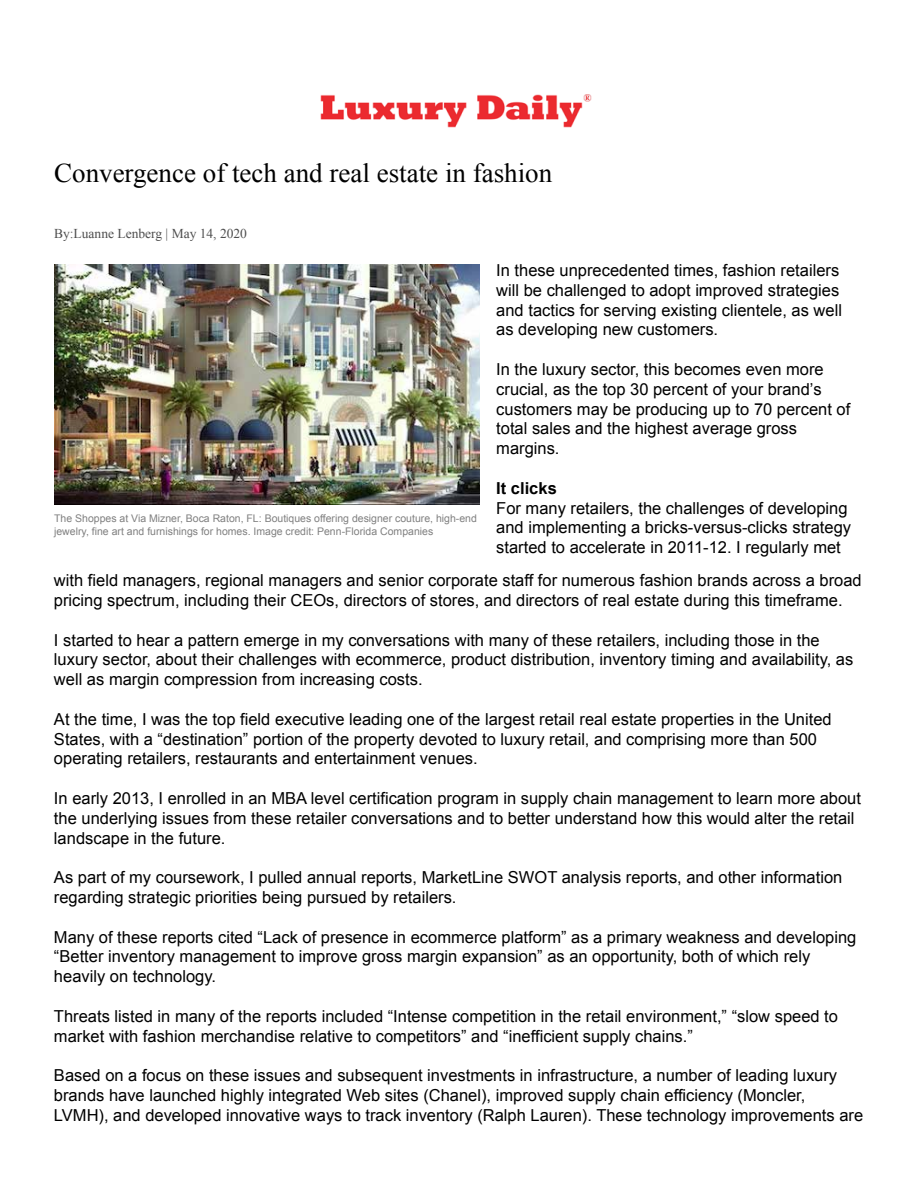
<style>
.page{position:relative;width:918px;height:1188px;background:#fff}
.page>*{position:absolute;margin:0;border:0;box-sizing:border-box;transform-origin:0 0}
.t1{font:27px "Times New Roman";color:#000}
.t2{font:16.5px/19.8px "Arial";color:#000}
.t3{font:700 16.5px "Arial";color:#000}
.t4{font:13.5px "Times New Roman";color:#4d4d4d}
.t5{font:10.5px/12.6px "Arial";color:#808080}
</style>
<div class="page">
<img style="left:320px;top:94px;width:272px;height:34px">
<img style="left:54px;top:264px;width:426px;height:240px">
<h1 class="t1" style="left:54px;top:155px;width:500px">Convergence of tech and real estate in fashion</h1>
<p class="t4" style="left:54px;top:225px;width:194px">By:Luanne Lenberg | May 14, 2020</p>
<p class="t2" style="left:496px;top:261px;width:347px">In these unprecedented times, fashion retailers will be challenged to adopt improved strategies and tactics for serving existing clientele, as well as developing new customers.</p>
<p class="t2" style="left:496px;top:360px;width:356px">In the luxury sector, this becomes even more crucial, as the top 30 percent of your brand’s customers may be producing up to 70 percent of total sales and the highest average gross margins.</p>
<p class="t3" style="left:496px;top:477px;width:62px">It clicks</p>
<p class="t2" style="left:496px;top:498px;width:356px">For many retailers, the challenges of developing and implementing a bricks-versus-clicks strategy started to accelerate in 2011-12. I regularly met</p>
<p class="t2" style="left:54px;top:571px;width:809px">with field managers, regional managers and senior corporate staff for numerous fashion brands across a broad pricing spectrum, including their CEOs, directors of stores, and directors of real estate during this timeframe.</p>
<p class="t2" style="left:54px;top:630px;width:801px">I started to hear a pattern emerge in my conversations with many of these retailers, including those in the luxury sector, about their challenges with ecommerce, product distribution, inventory timing and availability, as well as margin compression from increasing costs.</p>
<p class="t2" style="left:54px;top:709px;width:779px">At the time, I was the top field executive leading one of the largest retail real estate properties in the United<br>States, with a “destination” portion of the property devoted to luxury retail, and comprising more than 500 operating retailers, restaurants and entertainment venues.</p>
<p class="t2" style="left:54px;top:788px;width:809px">In early 2013, I enrolled in an MBA level certification program in supply chain management to learn more about the underlying issues from these retailer conversations and to better understand how this would alter the retail landscape in the future.</p>
<p class="t2" style="left:54px;top:868px;width:790px">As part of my coursework, I pulled annual reports, MarketLine SWOT analysis reports, and other information regarding strategic priorities being pursued by retailers.</p>
<p class="t2" style="left:54px;top:927px;width:804px">Many of these reports cited “Lack of presence in ecommerce platform” as a primary weakness and developing “Better inventory management to improve gross margin expansion” as an opportunity, both of which rely heavily on technology.</p>
<p class="t2" style="left:54px;top:1006px;width:786px">Threats listed in many of the reports included “Intense competition in the retail environment,” “slow speed to market with fashion merchandise relative to competitors” and “inefficient supply chains.”</p>
<p class="t2" style="left:54px;top:1066px;width:811px">Based on a focus on these issues and subsequent investments in infrastructure, a number of leading luxury brands have launched highly integrated Web sites (Chanel), improved supply chain efficiency (Moncler,<br>LVMH), and developed innovative ways to track inventory (Ralph Lauren). These technology improvements are</p>
<p class="t5" style="left:54px;top:512px;width:424px">The Shoppes at Via Mizner, Boca Raton, FL: Boutiques offering designer couture, high-end jewelry, fine art and furnishings for homes. Image credit: Penn-Florida Companies</p>
</div>
